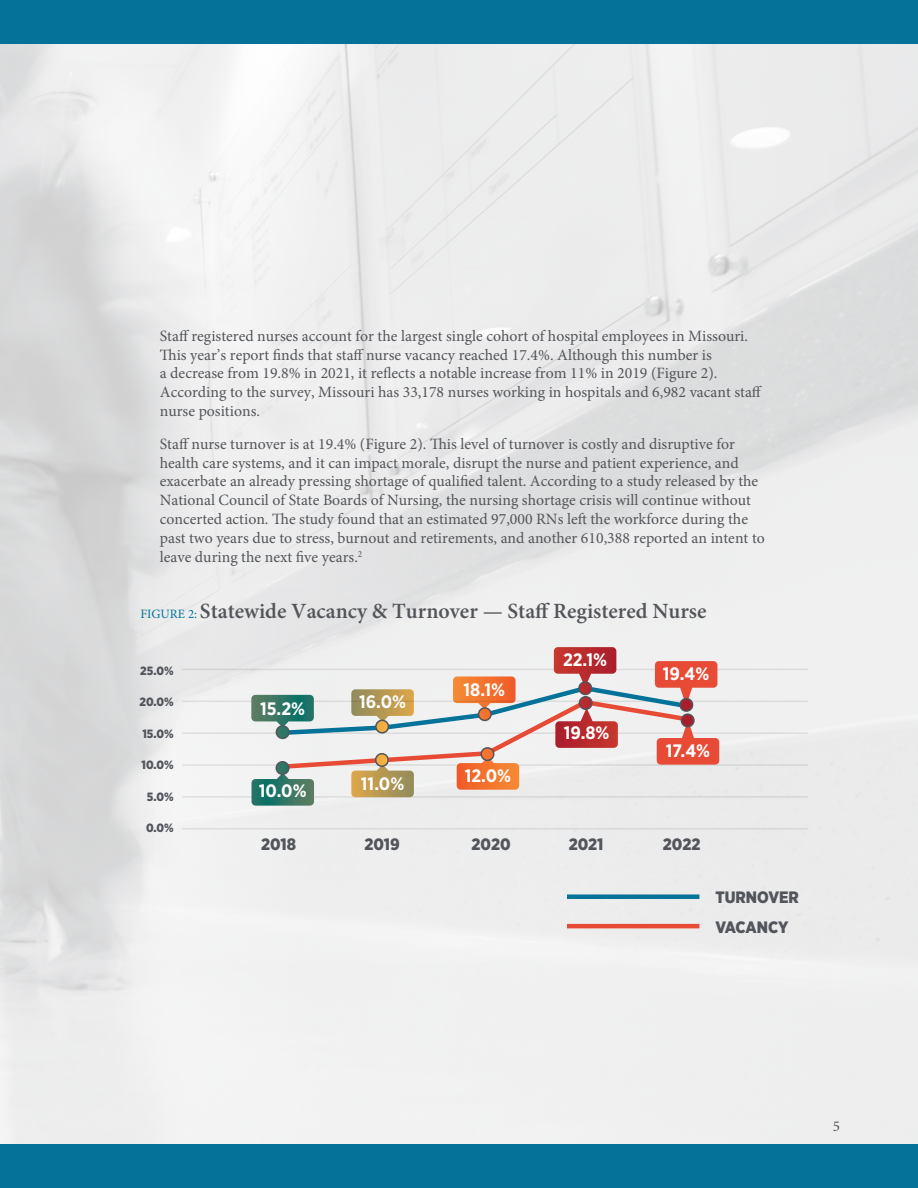
<style>
.page{position:relative;width:918px;height:1188px;background:#fff}
.page>*{position:absolute;margin:0;border:0;box-sizing:border-box;transform-origin:0 0}
.body_text-sans_serif{font:600 21.75px "Minion Pro";color:#54555a}
.t1{font:700 18px "Gotham Narrow";color:#fff}
.t2{font:900 16.5px "Gotham Narrow";color:#52555b}
.body_text-sans_serif-2{font:15.75px/18.9px "Minion Pro";color:#54555a}
.t3{font:15px "Minion Pro";color:#54555a}
.t4{font:900 12px "Gotham Narrow";color:#52555b}
.s1{font-weight:400;font-size:12.75px;color:#057399}
</style>
<div class="page">
<img style="left:0;top:43px;width:918px;height:1102px">
<div style="left:0;top:1145px;width:918px;height:43px;background:#057399"></div>
<div style="left:0;top:0;width:918px;height:43px;background:#057399"></div>
<hr style="left:182px;top:669px;width:626px;height:1px;background:#e9e9e9">
<hr style="left:182px;top:828px;width:626px;height:1px;background:#e9e9e9">
<hr style="left:182px;top:796px;width:626px;height:2px;background:#e9e9e9">
<hr style="left:182px;top:764px;width:626px;height:2px;background:#e9e9e9">
<hr style="left:182px;top:732px;width:626px;height:2px;background:#e9e9e9">
<hr style="left:182px;top:701px;width:626px;height:1px;background:#e9e9e9">
<div style="left:567px;top:894px;width:132px;height:5px;background:#057399"></div>
<hr style="left:567px;top:924px;width:132px;height:4px;background:#e74b36">
<svg style="left:251px;top:647px;width:468px;height:159px"></svg>
<div style="left:578px;top:681px;width:14px;height:14px;border:2px solid #52555b;border-radius:50%"></div>
<div style="left:680px;top:699px;width:13px;height:12px;background:#aa1d2d;border-radius:50%"></div>
<div style="left:679px;top:698px;width:14px;height:14px;border:2px solid #52555b;border-radius:50%"></div>
<p class="body_text-sans_serif-2" style="left:160px;top:326px;width:604px">Staff registered nurses account for the largest single cohort of hospital employees in Missouri.<br>This year’s report finds that staff nurse vacancy reached 17.4%. Although this number is<br>a decrease from 19.8% in 2021, it reflects a notable increase from 11% in 2019 (Figure 2).<br>According to the survey, Missouri has 33,178 nurses working in hospitals and 6,982 vacant staff nurse positions.</p>
<p class="body_text-sans_serif-2" style="left:160px;top:434px;width:607px">Staff nurse turnover is at 19.4% (Figure 2). This level of turnover is costly and disruptive for health care systems, and it can impact morale, disrupt the nurse and patient experience, and exacerbate an already pressing shortage of qualified talent. According to a study released by the National Council of State Boards of Nursing, the nursing shortage crisis will continue without concerted action. The study found that an estimated 97,000 RNs left the workforce during the past two years due to stress, burnout and retirements, and another 610,388 reported an intent to leave during the next five years.<sup>2</sup></p>
<p class="body_text-sans_serif" style="left:140px;top:596px;width:568px"><span class="s1">FIGURE 2:</span> Statewide Vacancy &amp; Turnover — Staff Registered Nurse</p>
<p class="t4" style="left:140px;top:663px;width:35px">25.0%</p>
<p class="t4" style="left:139px;top:694px;width:36px">20.0%</p>
<p class="t4" style="left:142px;top:726px;width:33px">15.0%</p>
<p class="t4" style="left:142px;top:757px;width:34px">10.0%</p>
<p class="t4" style="left:147px;top:789px;width:28px">5.0%</p>
<p class="t4" style="left:146px;top:820px;width:29px">0.0%</p>
<p class="t1" style="left:260px;top:697px;width:47px">15.2%</p>
<p class="t1" style="left:259px;top:779px;width:49px">10.0%</p>
<p class="t1" style="left:359px;top:691px;width:49px">16.0%</p>
<p class="t1" style="left:361px;top:772px;width:45px">11.0%</p>
<p class="t1" style="left:464px;top:678px;width:43px">18.1%</p>
<p class="t1" style="left:465px;top:764px;width:48px">12.0%</p>
<p class="t1" style="left:563px;top:648px;width:46px">22.1%</p>
<p class="t1" style="left:564px;top:721px;width:47px">19.8%</p>
<p class="t1" style="left:663px;top:662px;width:48px">19.4%</p>
<p class="t1" style="left:666px;top:739px;width:46px">17.4%</p>
<p class="t2" style="left:261px;top:833px;width:36px">2018</p>
<p class="t2" style="left:365px;top:833px;width:37px">2019</p>
<p class="t2" style="left:472px;top:833px;width:40px">2020</p>
<p class="t2" style="left:569px;top:833px;width:36px">2021</p>
<p class="t2" style="left:663px;top:833px;width:39px">2022</p>
<p class="t2" style="left:715px;top:886px;width:85px">TURNOVER</p>
<p class="t2" style="left:715px;top:916px;width:74px">VACANCY</p>
<p class="t3" style="left:833px;top:1117px;width:9px">5</p>
</div>
